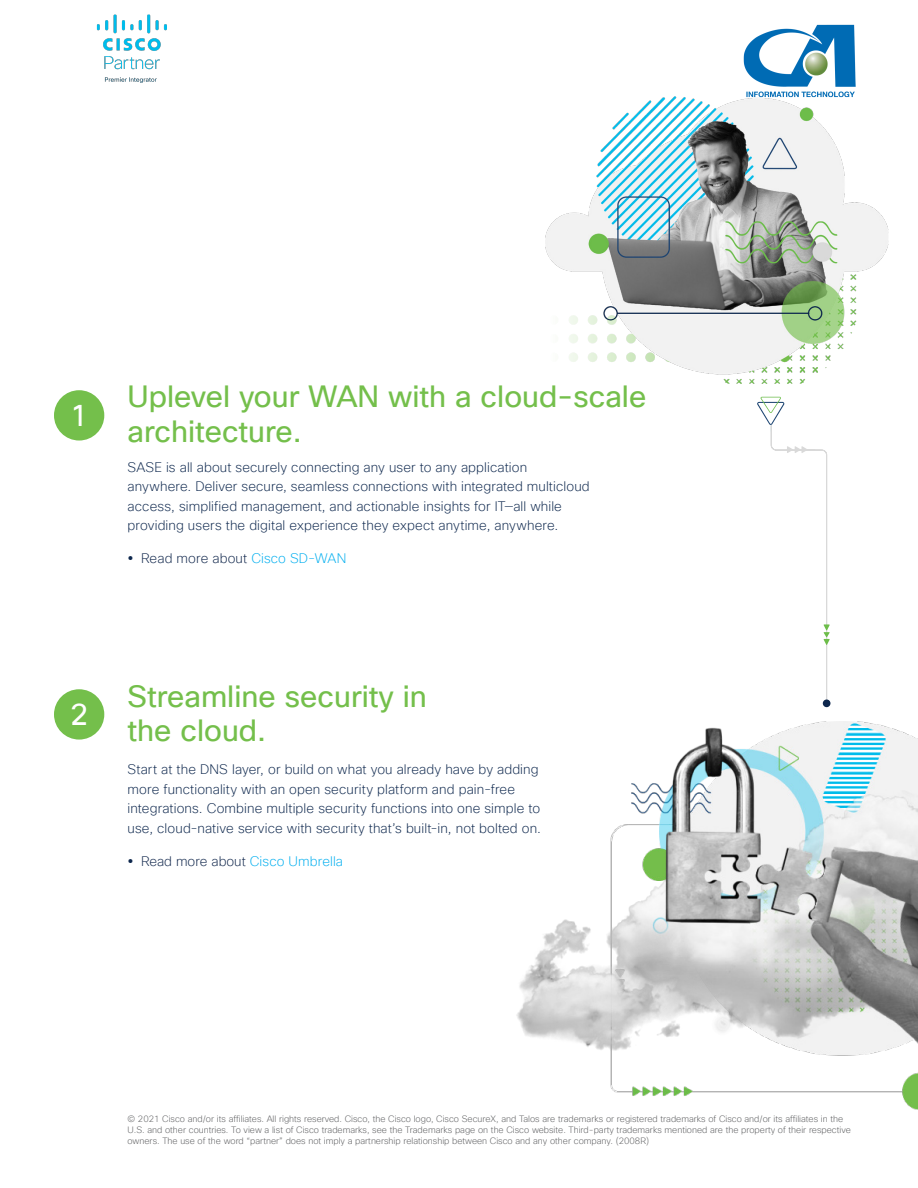
<style>
.page{position:relative;width:918px;height:1188px;background:#fff}
.page>*{position:absolute;margin:0;border:0;box-sizing:border-box;transform-origin:0 0}
.Into_Subhead__Regula{font:30px/34.5px "Cisco Sans TT";color:#74bf4b}
.Into_Subhead__Regula-2{font:30px "Cisco Sans TT";color:#fff}
.Into_Subhead__Regula-3{font:200 13.5px/19.5px "Cisco Sans TT";letter-spacing:.01em;color:#0d274d}
.t1{font:200 13.5px "Cisco Sans TT";letter-spacing:.01em;color:#11274c}
.t2{font:200 9px/11.2px "Cisco Sans TT";color:#58595b}
.s1{color:#00aeef}
</style>
<div class="page">
<img style="left:546px;top:97px;width:343px;height:287px">
<div style="left:54px;top:390px;width:50px;height:51px;background:#74bf4b;border-radius:50%"></div>
<div style="left:54px;top:689px;width:50px;height:51px;background:#74bf4b;border-radius:50%"></div>
<img style="left:516px;top:721px;width:402px;height:388px">
<div style="left:823px;top:699px;width:7px;height:8px;background:#0d274d;border-radius:50%"></div>
<svg style="left:757px;top:397px;width:73px;height:305px"></svg>
<img style="left:96px;top:14px;width:71px;height:69px">
<img style="left:739px;top:24px;width:128px;height:76px">
<p class="Into_Subhead__Regula-2" style="left:70px;top:396px;width:19px">1</p>
<p class="Into_Subhead__Regula" style="left:128px;top:381px;width:520px">Uplevel your WAN with a cloud-scale architecture.</p>
<p class="Into_Subhead__Regula-3" style="left:128px;top:458px;width:464px">SASE is all about securely connecting any user to any application anywhere. Deliver secure, seamless connections with integrated multicloud access, simplified management, and actionable insights for IT—all while providing users the digital experience they expect anytime, anywhere.</p>
<p class="t1" style="left:141px;top:550px;width:207px">Read more about <span class="s1">Cisco SD-WAN</span></p>
<p class="Into_Subhead__Regula-2" style="left:70px;top:695px;width:19px">2</p>
<p class="Into_Subhead__Regula" style="left:128px;top:680px;width:301px">Streamline security in the cloud.</p>
<p class="Into_Subhead__Regula-3" style="left:128px;top:760px;width:415px">Start at the DNS layer, or build on what you already have by adding more functionality with an open security platform and pain-free integrations. Combine multiple security functions into one simple to use, cloud-native service with security that’s built-in, not bolted on.</p>
<p class="t1" style="left:141px;top:852px;width:204px">Read more about <span class="s1">Cisco Umbrella</span></p>
<p class="t2" style="left:128px;top:1113px;width:725px">© 2021 Cisco and/or its affiliates. All rights reserved. Cisco, the Cisco logo, Cisco SecureX, and Talos are trademarks or registered trademarks of Cisco and/or its affiliates in the<br>U.S. and other countries. To view a list of Cisco trademarks, see the Trademarks page on the Cisco website. Third-party trademarks mentioned are the property of their respective owners. The use of the word “partner” does not imply a partnership relationship between Cisco and any other company. (2008R)</p>
</div>
